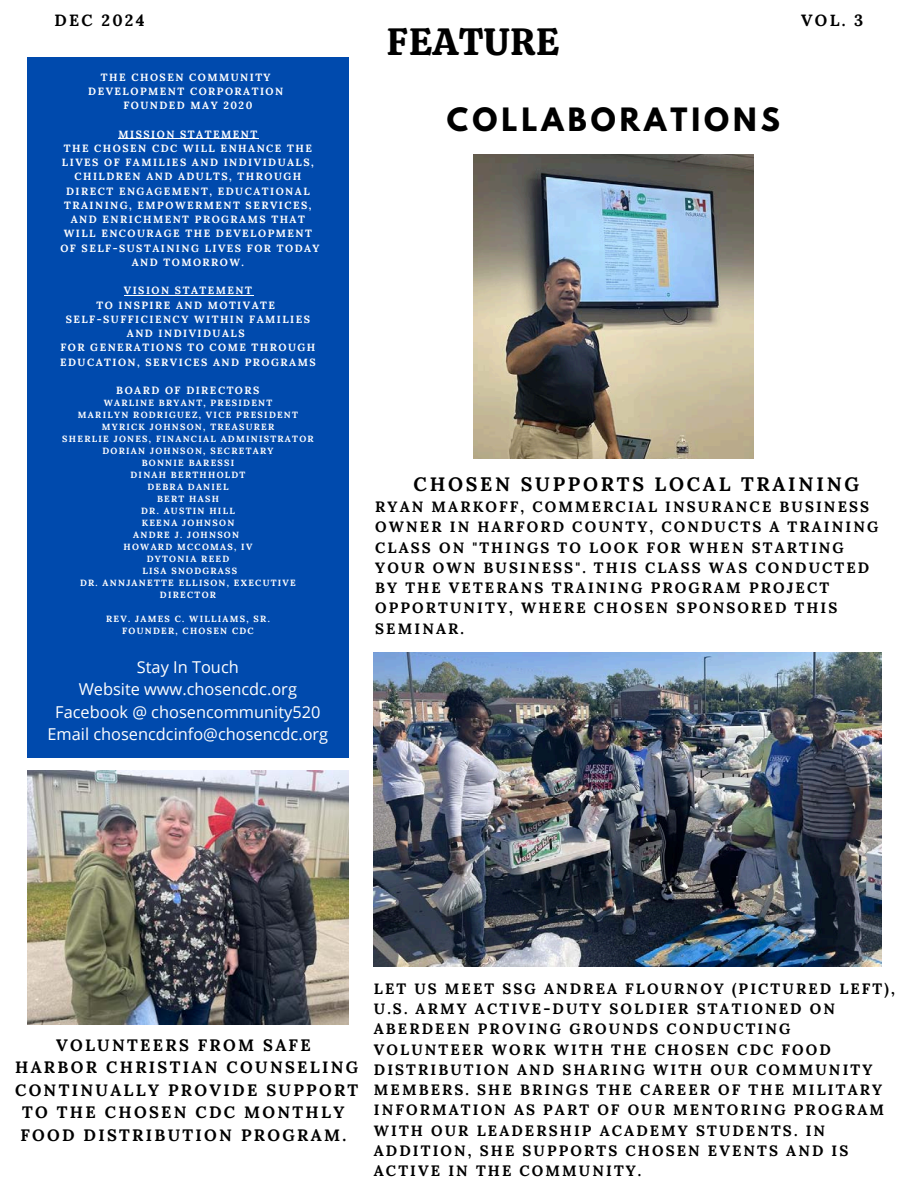
<style>
.page{position:relative;width:918px;height:1188px;background:#fff}
.page>*{position:absolute;margin:0;border:0;box-sizing:border-box;transform-origin:0 0}
.t1{font:37.8px "Calistoga";letter-spacing:.025em;color:#000}
.t2{font:700 28.5px "League Spartan";letter-spacing:.14em;color:#000}
.t3{font:700 19.5px "Lora";letter-spacing:.14em;color:#000}
.t4{font:700 16.5px/22.5px "Lora";letter-spacing:.14em;color:#000;text-align:center}
.t5{font:16.35px/22.5px "Open Sans";color:#fff;text-align:center}
.t6{font:700 16.2px "Lora";letter-spacing:.14em;color:#000}
.t7{font:700 15px/20.2px "Lora";letter-spacing:.14em;color:#000}
.t8{font:700 10.5px/14.2px "Lora";letter-spacing:.14em;color:#fff;text-align:center}
.t9{font:700 9px/12px "Lora";letter-spacing:.14em;color:#fff;text-align:center}
</style>
<div class="page">
<div style="left:28px;top:57px;width:320px;height:701px;background:#004aad"></div>
<hr style="left:119px;top:138px;width:140px;height:1px;background:#fff">
<hr style="left:124px;top:295px;width:129px;height:1px;background:#fff">
<img style="left:473px;top:154px;width:280px;height:305px">
<img style="left:374px;top:652px;width:507px;height:315px">
<img style="left:28px;top:770px;width:320px;height:255px">
<p class="t6" style="left:55px;top:10px;width:92px">DEC 2024</p>
<p class="t6" style="left:801px;top:10px;width:64px">VOL. 3</p>
<p class="t1" style="left:387px;top:17px;width:174px">FEATURE</p>
<h3 class="t8" style="left:88px;top:70px;width:197px">THE CHOSEN COMMUNITY<br>DEVELOPMENT CORPORATION</h3>
<h3 class="t8" style="left:123px;top:98px;width:131px">FOUNDED MAY 2020</h3>
<h3 class="t8" style="left:62px;top:127px;width:253px">MISSION STATEMENT<br>THE CHOSEN CDC WILL ENHANCE THE<br>LIVES OF FAMILIES AND INDIVIDUALS,</h3>
<h1 class="t8" style="left:60px;top:169px;width:261px">CHILDREN AND ADULTS, THROUGH<br>DIRECT ENGAGEMENT, EDUCATIONAL<br>TRAINING, EMPOWERMENT SERVICES,<br>AND ENRICHMENT PROGRAMS THAT<br>WILL ENCOURAGE THE DEVELOPMENT<br>OF SELF-SUSTAINING LIVES FOR TODAY<br>AND TOMORROW.</h1>
<h1 class="t8" style="left:96px;top:283px;width:180px">VISION STATEMENT<br>TO INSPIRE AND MOTIVATE</h1>
<p class="t8" style="left:60px;top:312px;width:257px">SELF-SUFFICIENCY WITHIN FAMILIES<br>AND INDIVIDUALS<br>FOR GENERATIONS TO COME THROUGH<br>EDUCATION, SERVICES AND PROGRAMS</p>
<p class="t8" style="left:116px;top:383px;width:145px">BOARD OF DIRECTORS</p>
<p class="t9" style="left:78px;top:397px;width:222px">WARLINE BRYANT, PRESIDENT<br>MARILYN RODRIGUEZ, VICE PRESIDENT</p>
<h5 class="t9" style="left:102px;top:421px;width:174px">MYRICK JOHNSON, TREASURER</h5>
<h5 class="t9" style="left:62px;top:433px;width:253px">SHERLIE JONES, FINANCIAL ADMINISTRATOR</h5>
<h5 class="t9" style="left:102px;top:445px;width:173px">DORIAN JOHNSON, SECRETARY</h5>
<p class="t9" style="left:142px;top:457px;width:94px">BONNIE BARESSI</p>
<p class="t9" style="left:131px;top:469px;width:116px">DINAH BERTHHOLDT</p>
<p class="t9" style="left:147px;top:481px;width:83px">DEBRA DANIEL</p>
<p class="t9" style="left:157px;top:493px;width:63px">BERT HASH</p>
<p class="t9" style="left:141px;top:505px;width:95px">DR. AUSTIN HILL</p>
<p class="t9" style="left:142px;top:517px;width:94px">KEENA JOHNSON</p>
<p class="t9" style="left:133px;top:529px;width:107px">ANDRE J. JOHNSON</p>
<p class="t9" style="left:124px;top:541px;width:130px">HOWARD MCCOMAS, IV</p>
<p class="t9" style="left:147px;top:553px;width:84px">DYTONIA REED</p>
<p class="t9" style="left:142px;top:565px;width:96px">LISA SNODGRASS</p>
<p class="t9" style="left:80px;top:577px;width:217px">DR. ANNJANETTE ELLISON, EXECUTIVE<br>DIRECTOR</p>
<p class="t9" style="left:106px;top:613px;width:165px">REV. JAMES C. WILLIAMS, SR.</p>
<p class="t9" style="left:122px;top:625px;width:133px">FOUNDER, CHOSEN CDC</p>
<p class="t5" style="left:47px;top:655px;width:282px">Stay In Touch<br>Website www.chosencdc.org<br>Facebook @ chosencommunity520<br>Email chosencdcinfo@chosencdc.org</p>
<h2 class="t2" style="left:447px;top:105px;width:334px">COLLABORATIONS</h2>
<p class="t3" style="left:414px;top:471px;width:447px">CHOSEN SUPPORTS LOCAL TRAINING</p>
<p class="t7" style="left:375px;top:497px;width:505px">RYAN MARKOFF, COMMERCIAL INSURANCE BUSINESS OWNER IN HARFORD COUNTY, CONDUCTS A TRAINING CLASS ON "THINGS TO LOOK FOR WHEN STARTING YOUR OWN BUSINESS". THIS CLASS WAS CONDUCTED BY THE VETERANS TRAINING PROGRAM PROJECT OPPORTUNITY, WHERE CHOSEN SPONSORED THIS SEMINAR.</p>
<h4 class="t4" style="left:15px;top:1034px;width:345px">VOLUNTEERS FROM SAFE<br>HARBOR CHRISTIAN COUNSELING<br>CONTINUALLY PROVIDE SUPPORT<br>TO THE CHOSEN CDC MONTHLY<br>FOOD DISTRIBUTION PROGRAM.</h4>
<p class="t7" style="left:374px;top:978px;width:522px">LET US MEET SSG ANDREA FLOURNOY (PICTURED LEFT), U.S. ARMY ACTIVE-DUTY SOLDIER STATIONED ON ABERDEEN PROVING GROUNDS CONDUCTING VOLUNTEER WORK WITH THE CHOSEN CDC FOOD DISTRIBUTION AND SHARING WITH OUR COMMUNITY MEMBERS. SHE BRINGS THE CAREER OF THE MILITARY INFORMATION AS PART OF OUR MENTORING PROGRAM WITH OUR LEADERSHIP ACADEMY STUDENTS. IN ADDITION, SHE SUPPORTS CHOSEN EVENTS AND IS ACTIVE IN THE COMMUNITY.</p>
</div>
